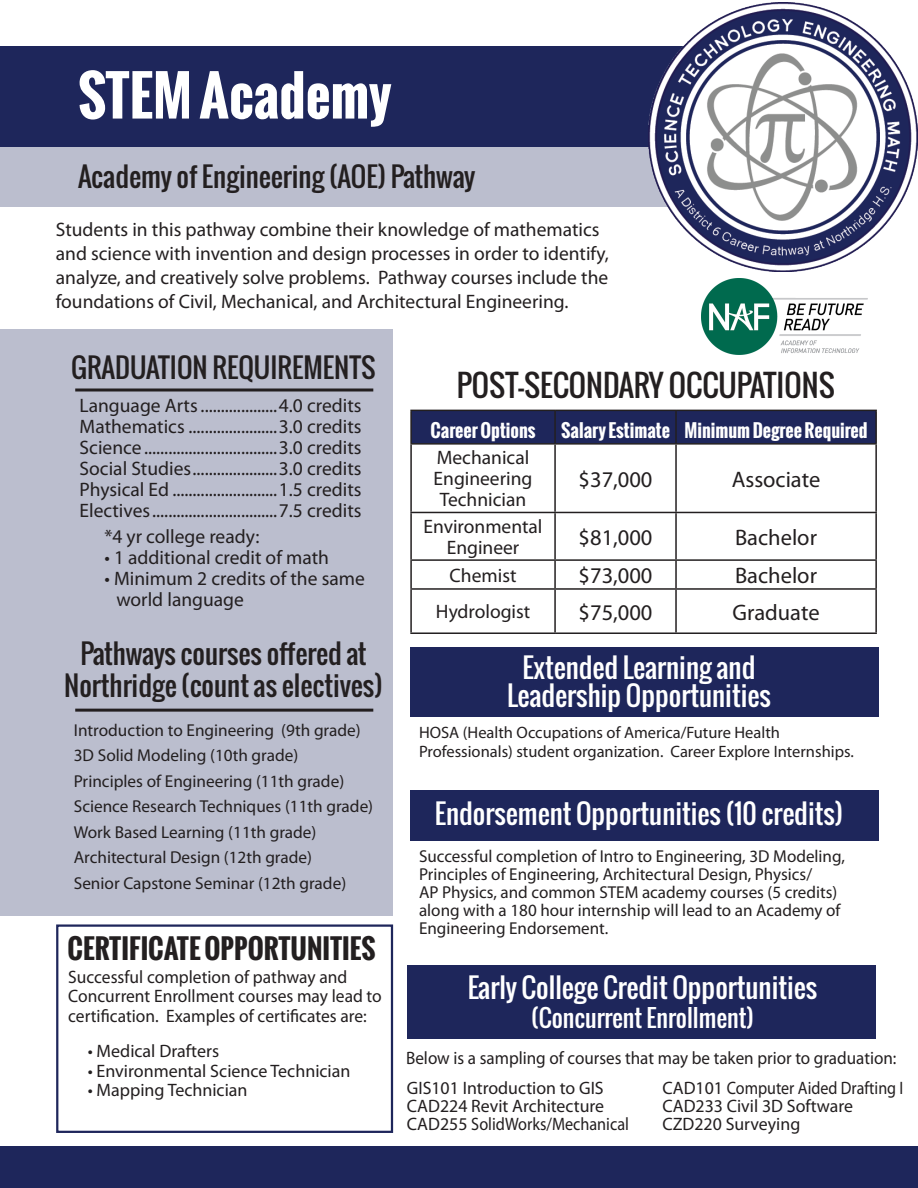
<style>
.page{position:relative;width:918px;height:1188px;background:#fff}
.page>*{position:absolute;margin:0;border:0;box-sizing:border-box;transform-origin:0 0}
.t1{font:700 54px "Oswald";color:#fff}
.t2{font:30px "Oswald";color:#231f20}
.t3{font:27px "Oswald";color:#fff}
.t4{font:27px "Oswald";color:#231f20}
.t5{font:700 27px "Oswald";color:#231f20}
.t6{font:24px "Oswald";color:#fff}
.t7{font:22.5px "Myriad Pro";color:#231f20}
.t8{font:19.5px/21px "Myriad Pro";color:#231f20}
.t9{font:18px/18px "Myriad Pro";color:#231f20}
.t10{font:18px "Myriad Pro";color:#231f20;scale:.95 1}
.t11{font:700 18px "Oswald";color:#fff}
.t12{font:17.25px/18px "Myriad Pro";color:#231f20}
.t13{font:16.5px/19.8px "Myriad Pro";color:#231f20}
</style>
<div class="page">
<div style="left:0;top:84px;width:689px;height:123px;background:#bbbece"></div>
<div style="left:0;top:46px;width:689px;height:101px;background:#1e265b"></div>
<img style="left:649px;top:2px;width:268px;height:269px">
<div style="left:412px;top:411px;width:463px;height:32px;background:#1e265b"></div>
<svg style="left:412px;top:511px;width:463px;height:3px"></svg>
<hr style="left:410px;top:410px;width:145px;height:1px;background:#231f20">
<hr style="left:410px;top:411px;width:2px;height:32px;background:#231f20">
<hr style="left:555px;top:410px;width:121px;height:1px;background:#231f20">
<hr style="left:554px;top:411px;width:2px;height:32px;background:#231f20">
<hr style="left:676px;top:410px;width:201px;height:1px;background:#231f20">
<hr style="left:675px;top:411px;width:2px;height:32px;background:#231f20">
<hr style="left:875px;top:411px;width:2px;height:32px;background:#231f20">
<hr style="left:410px;top:443px;width:145px;height:2px;background:#231f20">
<hr style="left:410px;top:445px;width:2px;height:67px;background:#231f20">
<hr style="left:555px;top:443px;width:121px;height:2px;background:#231f20">
<hr style="left:554px;top:445px;width:2px;height:67px;background:#231f20">
<hr style="left:676px;top:443px;width:201px;height:2px;background:#231f20">
<hr style="left:675px;top:445px;width:2px;height:67px;background:#231f20">
<hr style="left:875px;top:445px;width:2px;height:67px;background:#231f20">
<hr style="left:410px;top:512px;width:145px;height:1px;background:#231f20">
<hr style="left:410px;top:513px;width:2px;height:46px;background:#231f20">
<hr style="left:555px;top:512px;width:121px;height:1px;background:#231f20">
<hr style="left:554px;top:513px;width:2px;height:46px;background:#231f20">
<hr style="left:676px;top:512px;width:201px;height:1px;background:#231f20">
<hr style="left:675px;top:513px;width:2px;height:46px;background:#231f20">
<hr style="left:875px;top:513px;width:2px;height:46px;background:#231f20">
<hr style="left:410px;top:559px;width:145px;height:2px;background:#231f20">
<hr style="left:410px;top:561px;width:2px;height:27px;background:#231f20">
<hr style="left:555px;top:559px;width:121px;height:2px;background:#231f20">
<hr style="left:554px;top:561px;width:2px;height:27px;background:#231f20">
<hr style="left:676px;top:559px;width:201px;height:2px;background:#231f20">
<hr style="left:675px;top:561px;width:2px;height:27px;background:#231f20">
<hr style="left:875px;top:561px;width:2px;height:27px;background:#231f20">
<hr style="left:410px;top:588px;width:145px;height:2px;background:#231f20">
<hr style="left:410px;top:590px;width:2px;height:42px;background:#231f20">
<hr style="left:555px;top:588px;width:121px;height:2px;background:#231f20">
<hr style="left:554px;top:590px;width:2px;height:42px;background:#231f20">
<hr style="left:676px;top:588px;width:201px;height:2px;background:#231f20">
<hr style="left:675px;top:590px;width:2px;height:42px;background:#231f20">
<hr style="left:875px;top:590px;width:2px;height:42px;background:#231f20">
<hr style="left:410px;top:632px;width:145px;height:2px;background:#231f20">
<hr style="left:555px;top:632px;width:121px;height:2px;background:#231f20">
<hr style="left:676px;top:632px;width:201px;height:2px;background:#231f20">
<div style="left:0;top:329px;width:393px;height:587px;background:#bbbece"></div>
<svg style="left:75px;top:388px;width:298px;height:4px"></svg>
<hr style="left:75px;top:709px;width:298px;height:3px;background:#231f20">
<div style="left:0;top:1147px;width:918px;height:41px;background:#1e265b"></div>
<div style="left:410px;top:647px;width:469px;height:70px;background:#1e265b"></div>
<div style="left:410px;top:790px;width:469px;height:51px;background:#1e265b"></div>
<div style="left:407px;top:965px;width:469px;height:74px;background:#1e265b"></div>
<div style="left:56px;top:924px;width:337px;height:209px;border:2px solid #1e265b"></div>
<img style="left:702px;top:279px;width:165px;height:75px">
<p class="t1" style="left:78px;top:55px;width:315px">STEM Academy</p>
<p class="t4" style="left:78px;top:156px;width:399px">Academy of Engineering (AOE) Pathway</p>
<p class="t8" style="left:56px;top:217px;width:555px;line-height:24px">Students in this pathway combine their knowledge of mathematics and science with invention and design processes in order to identify, analyze, and creatively solve problems. Pathway courses include the foundations of Civil, Mechanical, and Architectural Engineering.</p>
<p class="t4" style="left:71px;top:347px;width:306px">GRADUATION REQUIREMENTS</p>
<p class="t8" style="left:80px;top:395px;width:284px">Language Arts...................4.0 credits</p>
<p class="t8" style="left:80px;top:416px;width:284px">Mathematics ......................3.0 credits</p>
<p class="t8" style="left:80px;top:437px;width:284px">Science .................................3.0 credits</p>
<p class="t8" style="left:80px;top:458px;width:284px">Social Studies.....................3.0 credits</p>
<p class="t8" style="left:80px;top:479px;width:284px">Physical Ed ..........................1.5 credits</p>
<p class="t8" style="left:80px;top:500px;width:284px">Electives...............................7.5 credits</p>
<p class="t8" style="left:104px;top:526px;width:157px">*4 yr college ready:</p>
<p class="t8" style="left:104px;top:547px;width:226px">• 1 additional credit of math</p>
<p class="t8" style="left:116px;top:568px;width:250px;text-indent:-12px">• Minimum 2 credits of the same world language</p>
<p class="t4" style="left:80px;top:633px;width:288px">Pathways courses offered at</p>
<p class="t4" style="left:64px;top:665px;width:320px">Northridge (count as electives)</p>
<p class="t12" style="left:74px;top:721px;width:288px">Introduction to Engineering (9th grade)</p>
<p class="t12" style="left:74px;top:746px;width:226px">3D Solid Modeling (10th grade)</p>
<p class="t12" style="left:74px;top:772px;width:272px">Principles of Engineering (11th grade)</p>
<p class="t12" style="left:74px;top:797px;width:301px">Science Research Techniques (11th grade)</p>
<p class="t12" style="left:74px;top:823px;width:244px">Work Based Learning (11th grade)</p>
<p class="t12" style="left:74px;top:848px;width:240px">Architectural Design (12th grade)</p>
<p class="t12" style="left:74px;top:874px;width:274px">Senior Capstone Seminar (12th grade)</p>
<p class="t5" style="left:68px;top:929px;width:310px">CERTIFICATE OPPORTUNITIES</p>
<p class="t9" style="left:68px;top:967px;width:315px;line-height:19.5px">Successful completion of pathway and<br>Concurrent Enrollment courses may lead to certification. Examples of certificates are:</p>
<p class="t9" style="left:88px;top:1042px;width:133px">• Medical Drafters</p>
<p class="t9" style="left:88px;top:1061px;width:264px">• Environmental Science Technician</p>
<p class="t9" style="left:88px;top:1081px;width:161px">• Mapping Technician</p>
<p class="t2" style="left:457px;top:362px;width:380px">POST-SECONDARY OCCUPATIONS</p>
<p class="t11" style="left:431px;top:417px;width:107px">Career Options</p>
<p class="t11" style="left:561px;top:417px;width:110px">Salary Estimate</p>
<p class="t11" style="left:684px;top:417px;width:185px">Minimum Degree Required</p>
<p class="t8" style="left:434px;top:447px;width:100px;text-align:center">Mechanical<br>Engineering<br>Technician</p>
<p class="t7" style="left:579px;top:465px;width:75px">$37,000</p>
<p class="t7" style="left:732px;top:465px;width:90px">Associate</p>
<p class="t8" style="left:424px;top:516px;width:121px;text-align:center">Environmental<br>Engineer</p>
<p class="t7" style="left:579px;top:523px;width:75px">$81,000</p>
<p class="t7" style="left:735px;top:523px;width:83px">Bachelor</p>
<p class="t8" style="left:450px;top:565px;width:68px">Chemist</p>
<p class="t7" style="left:579px;top:562px;width:75px">$73,000</p>
<p class="t7" style="left:735px;top:562px;width:83px">Bachelor</p>
<p class="t8" style="left:436px;top:601px;width:96px">Hydrologist</p>
<p class="t7" style="left:579px;top:598px;width:75px">$75,000</p>
<p class="t7" style="left:733px;top:598px;width:89px">Graduate</p>
<p class="t3" style="left:523px;top:647px;width:234px">Extended Learning and</p>
<p class="t3" style="left:507px;top:675px;width:265px">Leadership Opportunities</p>
<p class="t13" style="left:419px;top:722px;width:436px">HOSA (Health Occupations of America/Future Health<br>Professionals) student organization. Career Explore Internships.</p>
<p class="t3" style="left:435px;top:793px;width:410px">Endorsement Opportunities (10 credits)</p>
<p class="t12" style="left:419px;top:847px;width:427px">Successful completion of Intro to Engineering, 3D Modeling, Principles of Engineering, Architectural Design, Physics/<br>AP Physics, and common STEM academy courses (5 credits) along with a 180 hour internship will lead to an Academy of Engineering Endorsement.</p>
<p class="t3" style="left:468px;top:967px;width:351px">Early College Credit Opportunities</p>
<p class="t6" style="left:531px;top:999px;width:224px">(Concurrent Enrollment)</p>
<p class="t10" style="left:406px;top:1047px;width:518px">Below is a sampling of courses that may be taken prior to graduation:</p>
<p class="t9" style="left:407px;top:1079px;width:198px">GIS101 Introduction to GIS</p>
<p class="t9" style="left:407px;top:1097px;width:224px">CAD224 Revit Architecture<br>CAD255 SolidWorks/Mechanical</p>
<p class="t9" style="left:662px;top:1079px;width:242px">CAD101 Computer Aided Drafting I</p>
<p class="t9" style="left:662px;top:1097px;width:192px">CAD233 Civil 3D Software<br>CZD220 Surveying</p>
</div>
